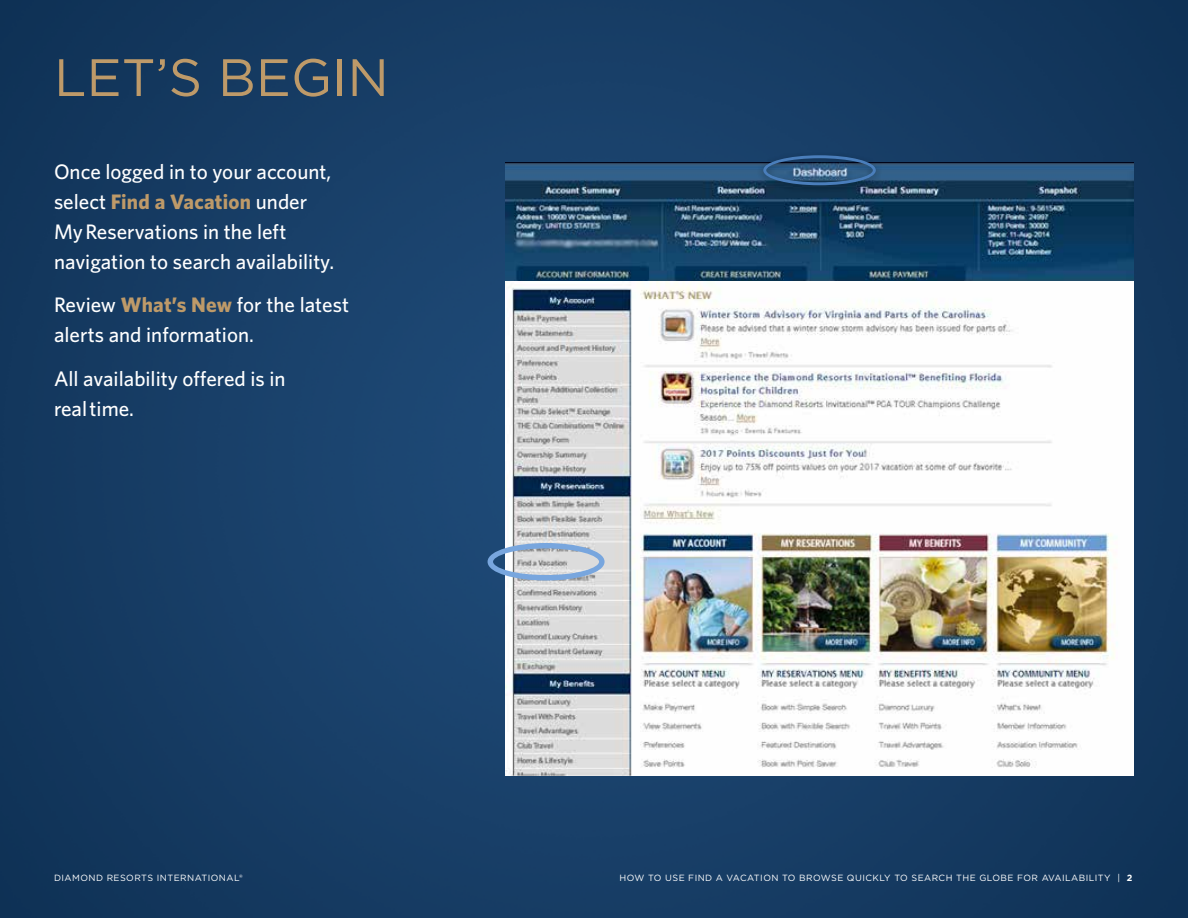
<style>
.page{position:relative;width:1188px;height:918px;background:#fff}
.page>*{position:absolute;margin:0;border:0;box-sizing:border-box;transform-origin:0 0}
.t1{font:52.5px "Gotham";color:#be9a69}
.t2{font:500 21px/30px "Whitney";color:#fff}
.t3{font:9px "Gotham";letter-spacing:.05em;color:#fff}
.s1{font-weight:700;color:#be9a69}
.s2{font-weight:700}
</style>
<div class="page">
<img style="left:0;top:0;width:1188px;height:918px">
<img style="left:505px;top:162px;width:629px;height:613px">
<img style="left:757px;top:152px;width:125px;height:41px">
<svg style="left:763px;top:155px;width:114px;height:31px"></svg>
<svg style="left:488px;top:543px;width:117px;height:37px"></svg>
<h1 class="t1" style="left:54px;top:44px;width:336px">LET’S BEGIN</h1>
<p class="t2" style="left:54px;top:156px;width:282px">Once logged in to your account, select <span class="s1">Find a Vacation</span> under<br>My Reservations in the left navigation to search availability.</p>
<p class="t2" style="left:54px;top:290px;width:297px">Review <span class="s1">What’s New</span> for the latest alerts and information.</p>
<p class="t2" style="left:54px;top:363px;width:233px">All availability offered is in real time.</p>
<p class="t3" style="left:54px;top:872px;width:190px">DIAMOND RESORTS INTERNATIONAL®</p>
<p class="t3" style="left:619px;top:872px;width:515px">HOW TO USE FIND A VACATION TO BROWSE QUICKLY TO SEARCH THE GLOBE FOR AVAILABILITY | <span class="s2">2</span></p>
</div>
